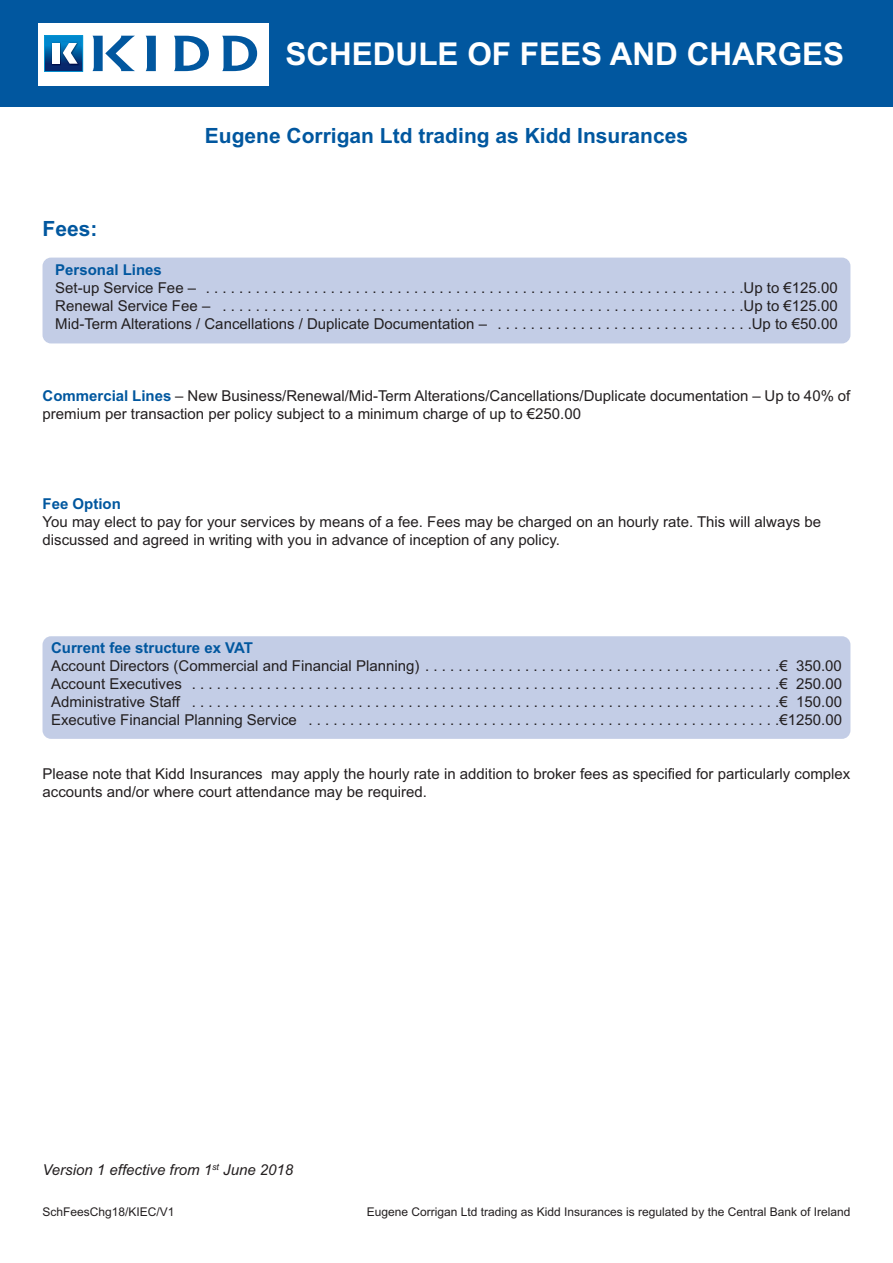
<style>
.page{position:relative;width:893px;height:1263px;background:#fff}
.page>*{position:absolute;margin:0;border:0;box-sizing:border-box;transform-origin:0 0}
.t1{font:700 31.5px "Arial";color:#fff}
.t2{font:700 21px "Arial";color:#01579f}
.t3{font:15px/18px "Arial";color:#231f20}
.t4{font:700 15px "Arial";color:#01579f}
.t5{font:italic 15px "Arial";color:#231f20}
.t6{font:12px "Arial";color:#231f20}
.s1{font-weight:700;color:#01579f}
</style>
<div class="page">
<div style="left:43px;top:636px;width:807px;height:103px;background:#c3cde6;border-radius:9px"></div>
<div style="left:43px;top:258px;width:807px;height:85px;background:#c3cde6;border-radius:9px"></div>
<div style="left:0;top:0;width:893px;height:106px;background:#01579f"></div>
<div style="left:38px;top:23px;width:231px;height:63px;background:#fff"></div>
<svg style="left:146px;top:36px;width:10px;height:35px"></svg>
<svg style="left:92px;top:36px;width:43px;height:35px"></svg>
<svg style="left:174px;top:36px;width:35px;height:35px"></svg>
<svg style="left:222px;top:36px;width:35px;height:35px"></svg>
<svg style="left:44px;top:35px;width:39px;height:37px"></svg>
<h1 class="t1" style="left:285px;top:43px;width:560px">SCHEDULE OF FEES AND CHARGES</h1>
<h2 class="t2" style="left:205px;top:128px;width:485px">Eugene Corrigan Ltd trading as Kidd Insurances</h2>
<h2 class="t2" style="left:43px;top:221px;width:56px">Fees:</h2>
<p class="t4" style="left:55px;top:265px;width:108px">Personal Lines</p>
<p class="t3" style="left:55px;top:280px;width:784px;text-align:justify">Set-up Service Fee – . . . . . . . . . . . . . . . . . . . . . . . . . . . . . . . . . . . . . . . . . . . . . . . . . . . . . . . . . . . . . . . . .Up to €125.00<br>Renewal Service Fee – . . . . . . . . . . . . . . . . . . . . . . . . . . . . . . . . . . . . . . . . . . . . . . . . . . . . . . . . . . . . . . .Up to €125.00<br>Mid-Term Alterations / Cancellations / Duplicate Documentation – . . . . . . . . . . . . . . . . . . . . . . . . . . . . . . .Up to €50.00</p>
<p class="t3" style="left:43px;top:388px;width:809px"><span class="s1">Commercial Lines</span> – New Business/Renewal/Mid-Term Alterations/Cancellations/Duplicate documentation – Up to 40% of premium per transaction per policy subject to a minimum charge of up to €250.00</p>
<p class="t4" style="left:43px;top:499px;width:80px">Fee Option</p>
<p class="t3" style="left:43px;top:514px;width:780px">You may elect to pay for your services by means of a fee. Fees may be charged on an hourly rate. This will always be discussed and agreed in writing with you in advance of inception of any policy.</p>
<p class="t4" style="left:51px;top:643px;width:203px">Current fee structure ex VAT</p>
<p class="t3" style="left:51px;top:658px;width:792px;text-align:justify">Account Directors (Commercial and Financial Planning) . . . . . . . . . . . . . . . . . . . . . . . . . . . . . . . . . . . . . . . . . . .€ 350.00<br>Account Executives . . . . . . . . . . . . . . . . . . . . . . . . . . . . . . . . . . . . . . . . . . . . . . . . . . . . . . . . . . . . . . . . . . . . . . .€ 250.00<br>Administrative Staff . . . . . . . . . . . . . . . . . . . . . . . . . . . . . . . . . . . . . . . . . . . . . . . . . . . . . . . . . . . . . . . . . . . . . . .€ 150.00<br>Executive Financial Planning Service . . . . . . . . . . . . . . . . . . . . . . . . . . . . . . . . . . . . . . . . . . . . . . . . . . . . . . . . .€1250.00</p>
<p class="t3" style="left:43px;top:766px;width:809px">Please note that Kidd Insurances may apply the hourly rate in addition to broker fees as specified for particularly complex accounts and/or where court attendance may be required.</p>
<p class="t5" style="left:43px;top:1161px;width:252px">Version 1 effective from 1<sup>st</sup> June 2018</p>
<p class="t6" style="left:43px;top:1207px;width:134px">SchFeesChg18/KIEC/V1</p>
<p class="t6" style="left:367px;top:1207px;width:485px">Eugene Corrigan Ltd trading as Kidd Insurances is regulated by the Central Bank of Ireland</p>
</div>
